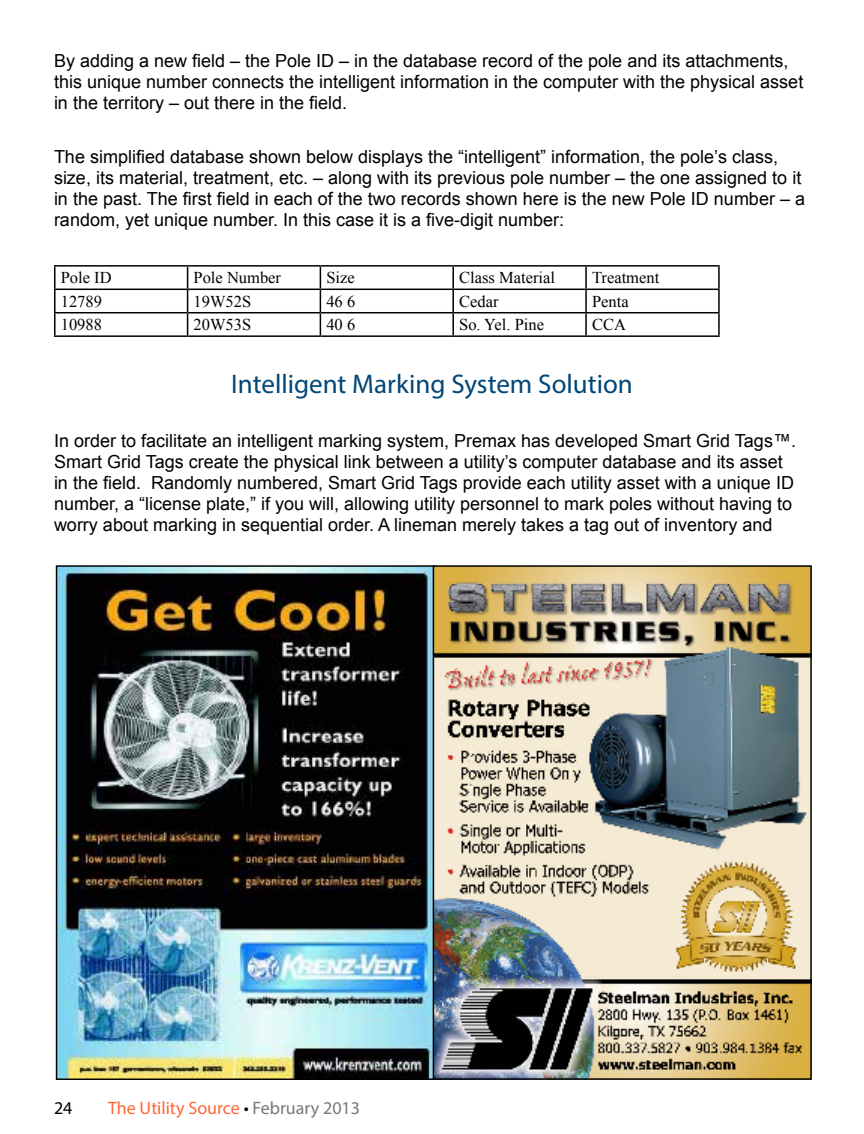
<style>
.page{position:relative;width:864px;height:1134px;background:#fff}
.page>*{position:absolute;margin:0;border:0;box-sizing:border-box;transform-origin:0 0}
.t1{font:27px "Myriad Pro";color:#004677}
.t2{font:18px/21px "Arial";color:#000}
.t3{font:18px "Myriad Pro";color:#ff6534}
.t4{font:18px "Myriad Pro";color:#000}
.t5{font:16.5px "Times New Roman";color:#000}
.s1{color:#000}
.s2{color:#77787b}
</style>
<div class="page">
<img style="left:59px;top:568px;width:374px;height:509px">
<img style="left:436px;top:568px;width:373px;height:509px">
<div style="left:433px;top:565px;width:379px;height:515px;border:2px solid #000"></div>
<hr style="left:54px;top:265px;width:134px;height:2px;background:#000">
<hr style="left:54px;top:267px;width:2px;height:22px;background:#000">
<hr style="left:188px;top:265px;width:132px;height:2px;background:#000">
<hr style="left:320px;top:265px;width:133px;height:2px;background:#000">
<hr style="left:453px;top:265px;width:133px;height:2px;background:#000">
<hr style="left:452px;top:267px;width:2px;height:22px;background:#000">
<hr style="left:586px;top:265px;width:134px;height:2px;background:#000">
<hr style="left:585px;top:267px;width:2px;height:22px;background:#000">
<hr style="left:718px;top:267px;width:2px;height:22px;background:#000">
<hr style="left:54px;top:289px;width:134px;height:1px;background:#000">
<hr style="left:54px;top:290px;width:2px;height:22px;background:#000">
<hr style="left:188px;top:289px;width:132px;height:1px;background:#000">
<hr style="left:320px;top:289px;width:133px;height:1px;background:#000">
<hr style="left:453px;top:289px;width:133px;height:1px;background:#000">
<hr style="left:452px;top:290px;width:2px;height:22px;background:#000">
<hr style="left:586px;top:289px;width:134px;height:1px;background:#000">
<hr style="left:585px;top:290px;width:2px;height:22px;background:#000">
<hr style="left:718px;top:290px;width:2px;height:22px;background:#000">
<hr style="left:54px;top:312px;width:134px;height:1px;background:#000">
<hr style="left:54px;top:313px;width:2px;height:22px;background:#000">
<hr style="left:188px;top:312px;width:132px;height:1px;background:#000">
<svg style="left:187px;top:267px;width:1px;height:68px"></svg>
<hr style="left:320px;top:312px;width:133px;height:1px;background:#000">
<svg style="left:320px;top:267px;width:1px;height:68px"></svg>
<hr style="left:453px;top:312px;width:133px;height:1px;background:#000">
<hr style="left:452px;top:313px;width:2px;height:22px;background:#000">
<hr style="left:586px;top:312px;width:134px;height:1px;background:#000">
<hr style="left:585px;top:313px;width:2px;height:22px;background:#000">
<hr style="left:718px;top:313px;width:2px;height:22px;background:#000">
<hr style="left:54px;top:335px;width:134px;height:2px;background:#000">
<hr style="left:188px;top:335px;width:132px;height:2px;background:#000">
<hr style="left:320px;top:335px;width:133px;height:2px;background:#000">
<hr style="left:453px;top:335px;width:133px;height:2px;background:#000">
<hr style="left:586px;top:335px;width:134px;height:2px;background:#000">
<p class="t2" style="left:54px;top:50px;width:751px">By adding a new field – the Pole ID – in the database record of the pole and its attachments, this unique number connects the intelligent information in the computer with the physical asset in the territory – out there in the field.</p>
<p class="t2" style="left:54px;top:146px;width:753px">The simplified database shown below displays the “intelligent” information, the pole’s class, size, its material, treatment, etc. – along with its previous pole number – the one assigned to it in the past. The first field in each of the two records shown here is the new Pole ID number – a random, yet unique number. In this case it is a five-digit number:</p>
<p class="t5" style="left:61px;top:267px;width:52px">Pole ID</p>
<p class="t5" style="left:194px;top:267px;width:89px">Pole Number</p>
<p class="t5" style="left:326px;top:267px;width:30px">Size</p>
<p class="t5" style="left:459px;top:267px;width:97px">Class Material</p>
<p class="t5" style="left:592px;top:267px;width:69px">Treatment</p>
<p class="t5" style="left:61px;top:290px;width:43px">12789</p>
<p class="t5" style="left:194px;top:290px;width:59px">19W52S</p>
<p class="t5" style="left:326px;top:290px;width:30px">46 6</p>
<p class="t5" style="left:459px;top:290px;width:41px">Cedar</p>
<p class="t5" style="left:592px;top:290px;width:38px">Penta</p>
<p class="t5" style="left:61px;top:314px;width:43px">10988</p>
<p class="t5" style="left:194px;top:314px;width:59px">20W53S</p>
<p class="t5" style="left:326px;top:314px;width:30px">40 6</p>
<p class="t5" style="left:459px;top:314px;width:86px">So. Yel. Pine</p>
<p class="t5" style="left:592px;top:314px;width:35px">CCA</p>
<h1 class="t1" style="left:231px;top:367px;width:403px">Intelligent Marking System Solution</h1>
<p class="t2" style="left:54px;top:430px;width:744px">In order to facilitate an intelligent marking system, Premax has developed Smart Grid Tags™.<br>Smart Grid Tags create the physical link between a utility’s computer database and its asset in the field. Randomly numbered, Smart Grid Tags provide each utility asset with a unique ID number, a “license plate,” if you will, allowing utility personnel to mark poles without having to worry about marking in sequential order. A lineman merely takes a tag out of inventory and</p>
<p class="t4" style="left:54px;top:1097px;width:20px">24</p>
<p class="t3" style="left:108px;top:1097px;width:254px">The Utility Source <span class="s1">•</span> <span class="s2">February 2013</span></p>
</div>
